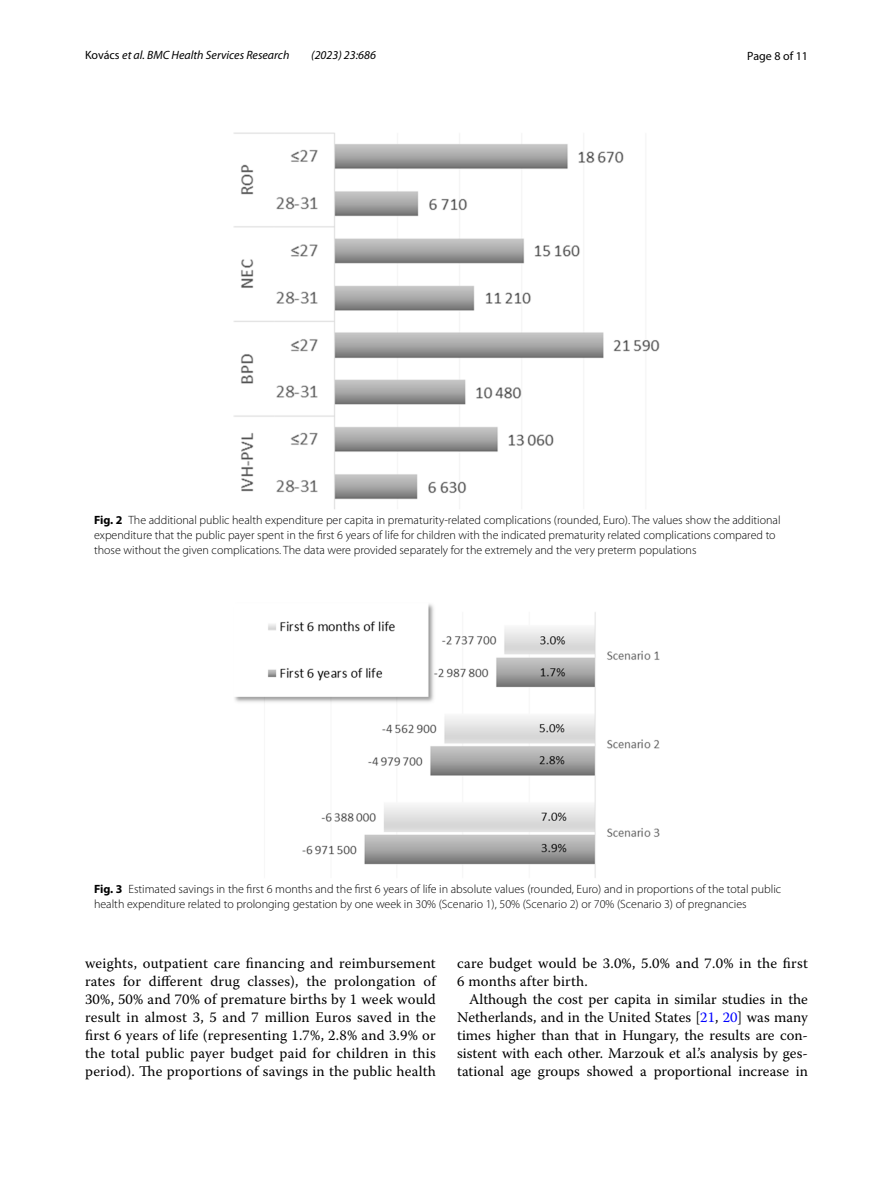
<style>
.page{position:relative;width:893px;height:1187px;background:#fff}
.page>*{position:absolute;margin:0;border:0;box-sizing:border-box;transform-origin:0 0}
.t1{font:14.7px/18px "Warnock Pro";letter-spacing:.015em;color:#000;text-align:justify}
.t2{font:300 12px/15px "Myriad Pro";color:#000}
.t3{font:italic 12px "Myriad Pro";color:#000}
.t4{font:12px "Myriad Pro";color:#000}
.s1{font-style:normal}
.s2{font-weight:700}
.s3{color:#00f}
</style>
<div class="page">
<img style="left:234px;top:133px;width:425px;height:376px">
<img style="left:234px;top:604px;width:425px;height:274px">
<p class="t3" style="left:85px;top:48px;width:206px"><span class="s1">Kovács</span> et al. BMC Health Services Research</p>
<p class="t3" style="left:311px;top:48px;width:66px">(2023) 23:686</p>
<p class="t4" style="left:747px;top:48px;width:62px">Page 8 of 11</p>
<p class="t2" style="left:94px;top:513px;width:688px"><span class="s2">Fig. 2</span> The additional public health expenditure per capita in prematurity-related complications (rounded, Euro). The values show the additional expenditure that the public payer spent in the first 6 years of life for children with the indicated prematurity related complications compared to those without the given complications. The data were provided separately for the extremely and the very preterm populations</p>
<p class="t2" style="left:94px;top:882px;width:689px"><span class="s2">Fig. 3</span> Estimated savings in the first 6 months and the first 6 years of life in absolute values (rounded, Euro) and in proportions of the total public health expenditure related to prolonging gestation by one week in 30% (Scenario 1), 50% (Scenario 2) or 70% (Scenario 3) of pregnancies</p>
<p class="t1" style="left:85px;top:954px;width:352px">weights, outpatient care financing and reimbursement rates for different drug classes), the prolongation of 30%, 50% and 70% of premature births by 1 week would result in almost 3, 5 and 7 million Euros saved in the first 6 years of life (representing 1.7%, 2.8% and 3.9% or the total public payer budget paid for children in this period). The proportions of savings in the public health</p>
<p class="t1" style="left:457px;top:954px;width:352px">care budget would be 3.0%, 5.0% and 7.0% in the first<br>6 months after birth.</p>
<p class="t1" style="left:457px;top:990px;width:352px;text-indent:12px">Although the cost per capita in similar studies in the Netherlands, and in the United States [<span class="s3">21</span>, <span class="s3">20</span>] was many times higher than that in Hungary, the results are con&shy;sistent with each other. Marzouk et al.’s analysis by ges&shy;tational age groups showed a proportional increase in</p>
</div>
